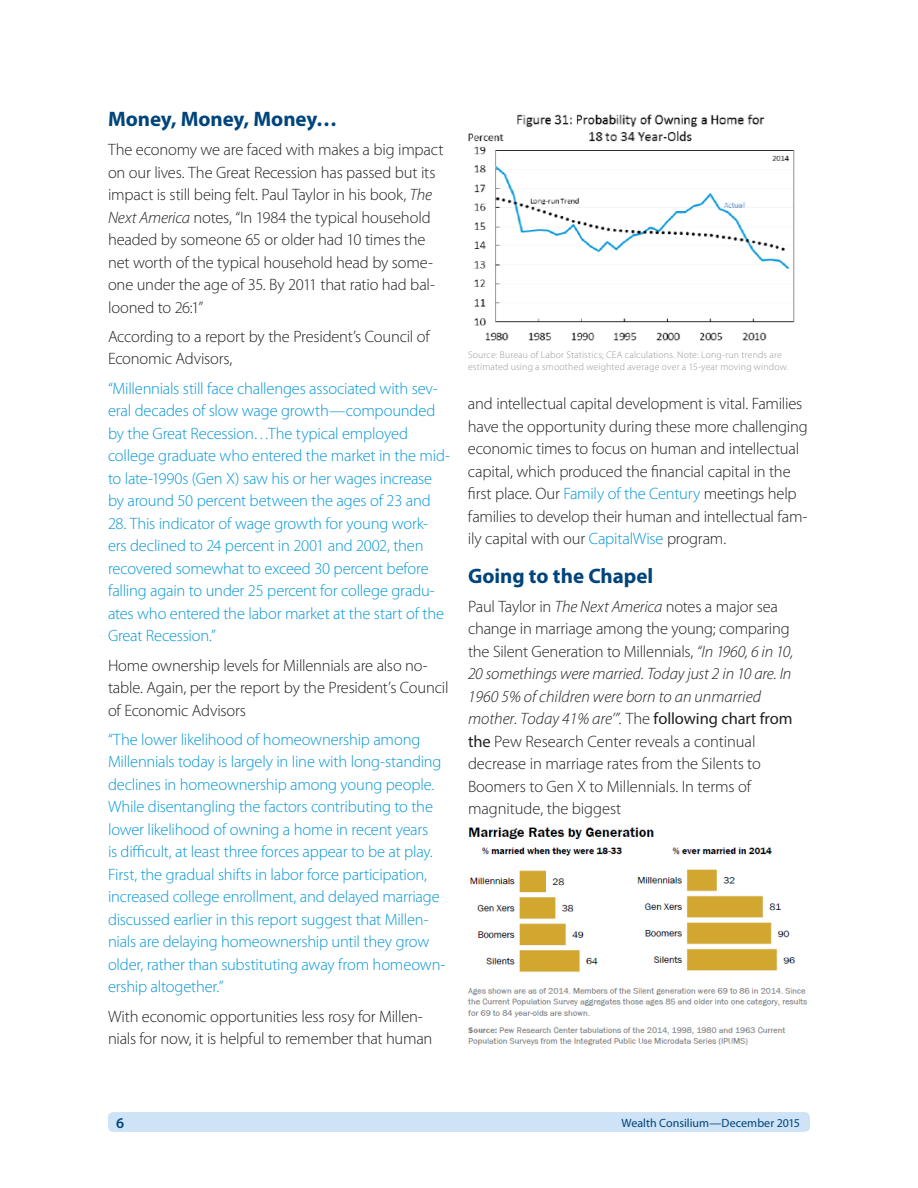
<style>
.page{position:relative;width:918px;height:1188px;background:#fff}
.page>*{position:absolute;margin:0;border:0;box-sizing:border-box;transform-origin:0 0}
.Subhead{font:700 21px "Myriad Pro";letter-spacing:-.005em;color:#00447b}
.Body_Copy{font:300 16.5px/22.5px "Myriad Pro";letter-spacing:-.01em;color:#231f20}
.Body_Copy-2{font:300 16.5px/22.5px "Myriad Pro";letter-spacing:-.015em;color:#0696d7}
.t1{font:600 15px "Myriad Pro";color:#00447b}
.t2{font:12px "Myriad Pro";color:#00447b}
.Photo_Credit{font:300 9.75px/12px "Myriad Pro";letter-spacing:.02em;color:#939598}
.s1{font-style:italic}
.s2{color:#0696d7}
.s3{font-weight:400}
</style>
<div class="page">
<div style="left:108px;top:1112px;width:702px;height:20px;background:#cee3f5;border-radius:5px"></div>
<img style="left:468px;top:115px;width:327px;height:226px">
<img style="left:468px;top:827px;width:340px;height:219px">
<p class="Subhead" style="left:108px;top:107px;width:231px">Money, Money, Money…</p>
<p class="Body_Copy" style="left:108px;top:138px;width:337px">The economy we are faced with makes a big impact on our lives. The Great Recession has passed but its impact is still being felt. Paul Taylor in his book, <span class="s1">The Next America</span> notes, “In 1984 the typical household headed by someone 65 or older had 10 times the net worth of the typical household head by some&shy;one under the age of 35. By 2011 that ratio had bal&shy;looned to 26:1”</p>
<p class="Body_Copy" style="left:108px;top:325px;width:323px">According to a report by the President’s Council of<br>Economic Advisors,</p>
<p class="Body_Copy-2" style="left:108px;top:377px;width:343px">“Millennials still face challenges associated with sev&shy;eral decades of slow wage growth—compounded by the Great Recession…The typical employed college graduate who entered the market in the mid&shy;to late-1990s (Gen X) saw his or her wages increase by around 50 percent between the ages of 23 and</p>
<p class="Body_Copy-2" style="left:108px;top:512px;width:338px">28. This indicator of wage growth for young work&shy;ers declined to 24 percent in 2001 and 2002, then recovered somewhat to exceed 30 percent before falling again to under 25 percent for college gradu&shy;ates who entered the labor market at the start of the Great Recession.”</p>
<p class="Body_Copy" style="left:108px;top:654px;width:342px">Home ownership levels for Millennials are also no&shy;table. Again, per the report by the President’s Council of Economic Advisors</p>
<p class="Body_Copy-2" style="left:108px;top:728px;width:339px">“The lower likelihood of homeownership among Millennials today is largely in line with long-standing declines in homeownership among young people.<br>While disentangling the factors contributing to the lower likelihood of owning a home in recent years<br>is difficult, at least three forces appear to be at play.<br>First, the gradual shifts in labor force participation, increased college enrollment, and delayed marriage discussed earlier in this report suggest that Millen&shy;nials are delaying homeownership until they grow older, rather than substituting away from homeown&shy;ership altogether.”</p>
<p class="Body_Copy" style="left:108px;top:1005px;width:326px">With economic opportunities less rosy for Millen&shy;nials for now, it is helpful to remember that human</p>
<p class="Photo_Credit" style="left:468px;top:348px;width:322px">Source: Bureau of Labor Statistics; CEA calculations. Note: Long-run trends are estimated using a smoothed weighted average over a 15-year moving window.</p>
<p class="Body_Copy" style="left:468px;top:392px;width:341px">and intellectual capital development is vital. Families have the opportunity during these more challenging economic times to focus on human and intellectual capital, which produced the financial capital in the first place. Our <span class="s2">Family of the Century</span> meetings help families to develop their human and intellectual fam&shy;ily capital with our <span class="s2">CapitalWise</span> program.</p>
<p class="Subhead" style="left:468px;top:564px;width:187px">Going to the Chapel</p>
<p class="Body_Copy" style="left:468px;top:595px;width:327px">Paul Taylor in <span class="s1">The Next America</span> notes a major sea change in marriage among the young; comparing the Silent Generation to Millennials, <span class="s1">“In 1960, 6 in 10, 20 somethings were married. Today just 2 in 10 are. In 1960 5% of children were born to an unmarried mother. Today 41% are’”.</span> The <span class="s3">following chart from the</span> Pew Research Center reveals a continual decrease in marriage rates from the Silents to Boomers to Gen X to Millennials. In terms of magnitude, the biggest</p>
<p class="t1" style="left:116px;top:1114px;width:10px">6</p>
<p class="t2" style="left:622px;top:1116px;width:180px">Wealth Consilium—December 2015</p>
</div>
